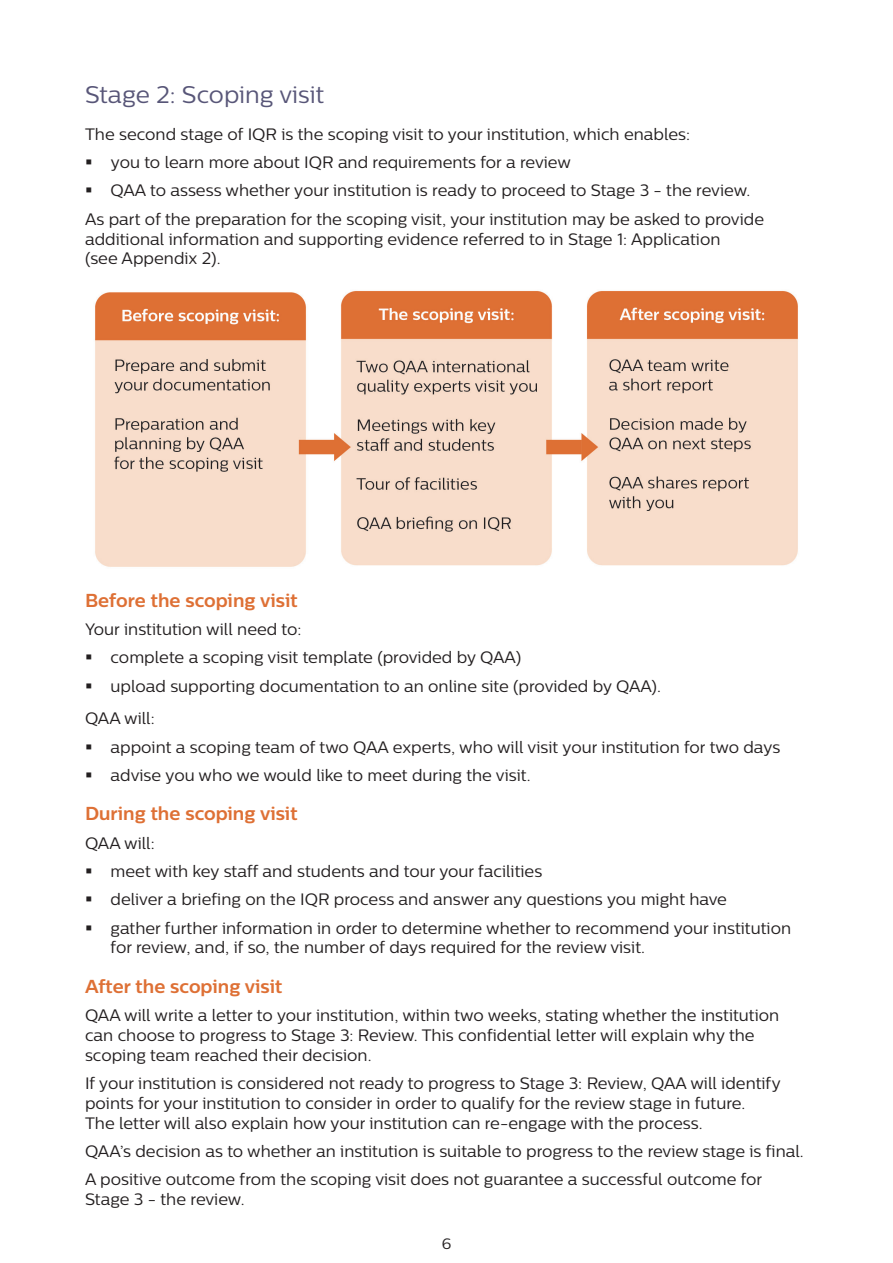
<style>
.page{position:relative;width:893px;height:1263px;background:#fff}
.page>*{position:absolute;margin:0;border:0;box-sizing:border-box;transform-origin:0 0}
.Body{font:24px "Centrale Sans";color:#585678}
.Body-2{font:700 18.75px "Centrale Sans";color:#de7035}
.Body-3{font:16.5px/19.8px "Centrale Sans";color:#231f20}
.t1{font:15px "Centrale Sans";color:#231f20}
</style>
<div class="page">
<img style="left:95px;top:290px;width:703px;height:277px">
<p class="Body" style="left:85px;top:81px;width:241px">Stage 2: Scoping visit</p>
<p class="Body-3" style="left:85px;top:124px;width:607px">The second stage of IQR is the scoping visit to your institution, which enables:</p>
<p class="Body-3" style="left:85px;top:152px;width:487px">▪ you to learn more about IQR and requirements for a review</p>
<p class="Body-3" style="left:85px;top:181px;width:667px">▪ QAA to assess whether your institution is ready to proceed to Stage 3 - the review.</p>
<p class="Body-3" style="left:85px;top:209px;width:681px">As part of the preparation for the scoping visit, your institution may be asked to provide additional information and supporting evidence referred to in Stage 1: Application<br>(see Appendix 2).</p>
<p class="Body-2" style="left:85px;top:589px;width:214px">Before the scoping visit</p>
<p class="Body-3" style="left:85px;top:619px;width:218px">Your institution will need to:</p>
<p class="Body-3" style="left:85px;top:647px;width:438px">▪ complete a scoping visit template (provided by QAA)</p>
<p class="Body-3" style="left:85px;top:676px;width:577px">▪ upload supporting documentation to an online site (provided by QAA).</p>
<p class="Body-3" style="left:85px;top:708px;width:71px">QAA will:</p>
<p class="Body-3" style="left:85px;top:737px;width:697px">▪ appoint a scoping team of two QAA experts, who will visit your institution for two days</p>
<p class="Body-3" style="left:85px;top:765px;width:447px">▪ advise you who we would like to meet during the visit.</p>
<p class="Body-2" style="left:85px;top:802px;width:214px">During the scoping visit</p>
<p class="Body-3" style="left:85px;top:833px;width:71px">QAA will:</p>
<p class="Body-3" style="left:85px;top:861px;width:459px">▪ meet with key staff and students and tour your facilities</p>
<p class="Body-3" style="left:85px;top:889px;width:643px">▪ deliver a briefing on the IQR process and answer any questions you might have</p>
<p class="Body-3" style="left:111px;top:918px;width:682px;text-indent:-26px">▪ gather further information in order to determine whether to recommend your institution for review, and, if so, the number of days required for the review visit.</p>
<p class="Body-2" style="left:85px;top:975px;width:199px">After the scoping visit</p>
<p class="Body-3" style="left:85px;top:1005px;width:696px">QAA will write a letter to your institution, within two weeks, stating whether the institution can choose to progress to Stage 3: Review. This confidential letter will explain why the scoping team reached their decision.</p>
<p class="Body-3" style="left:85px;top:1073px;width:697px">If your institution is considered not ready to progress to Stage 3: Review, QAA will identify points for your institution to consider in order to qualify for the review stage in future.<br>The letter will also explain how your institution can re-engage with the process.</p>
<p class="Body-3" style="left:85px;top:1141px;width:720px">QAA’s decision as to whether an institution is suitable to progress to the review stage is final.</p>
<p class="Body-3" style="left:85px;top:1169px;width:679px">A positive outcome from the scoping visit does not guarantee a successful outcome for<br>Stage 3 - the review.</p>
<p class="t1" style="left:442px;top:1235px;width:11px">6</p>
</div>
